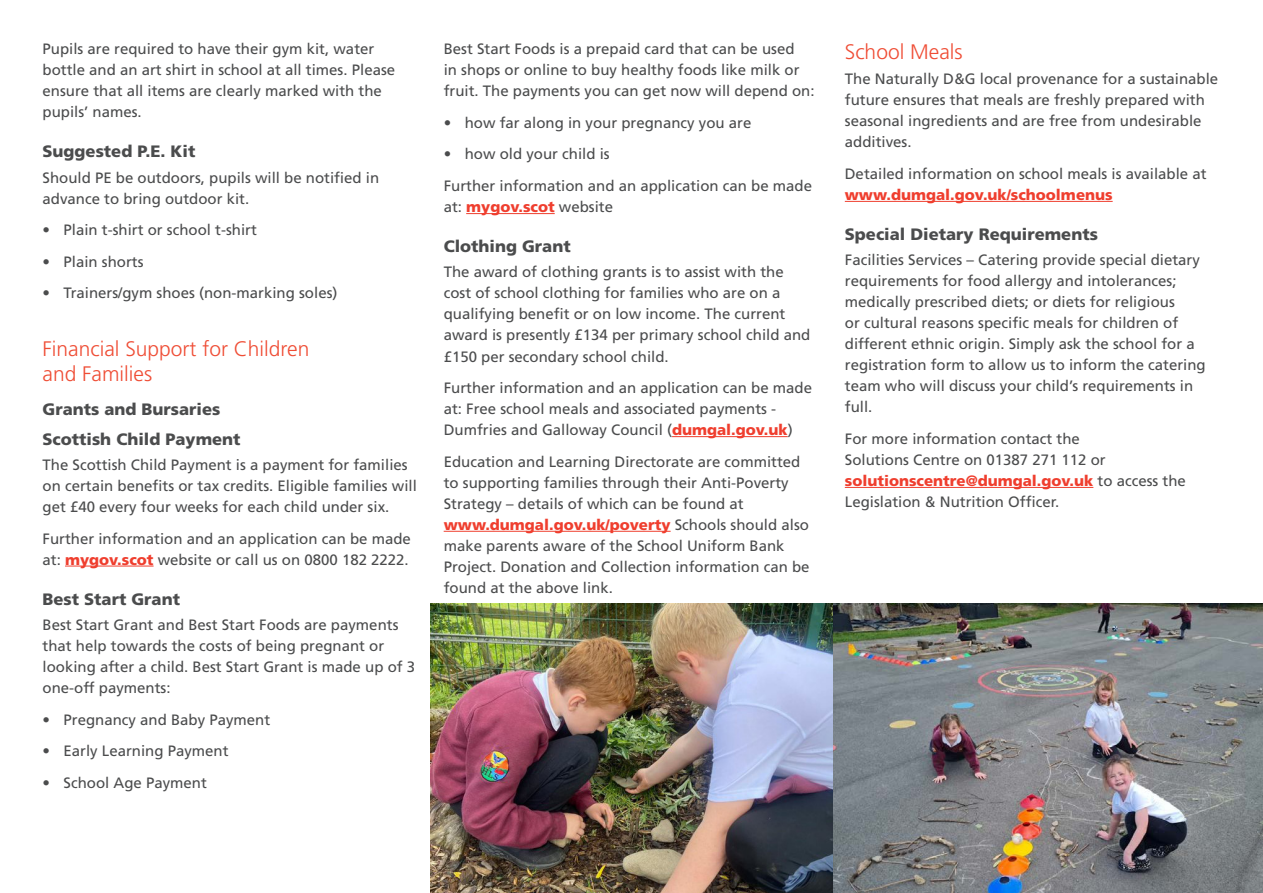
<style>
.page{position:relative;width:1263px;height:893px;background:#fff}
.page>*{position:absolute;margin:0;border:0;box-sizing:border-box;transform-origin:0 0}
.t1{font:300 21px/25.5px "Frutiger";color:#ef4d35}
.Sub_heading_1{font:900 16.5px "Frutiger";color:#4b4c4d}
.Body{font:15px/21px "Frutiger";color:#4b4c4d}
.Bullets{font:15px "Frutiger";color:#4b4c4d}
.s1{font-weight:900;color:#ef3e2e}
</style>
<div class="page">
<img style="left:431px;top:604px;width:832px;height:289px">
<hr style="left:65px;top:566px;width:89px;height:1px;background:#ef3e2e">
<hr style="left:466px;top:213px;width:89px;height:1px;background:#ef3e2e">
<hr style="left:672px;top:436px;width:116px;height:1px;background:#ef3e2e">
<hr style="left:444px;top:531px;width:227px;height:1px;background:#ef3e2e">
<hr style="left:845px;top:201px;width:268px;height:1px;background:#ef3e2e">
<hr style="left:845px;top:487px;width:248px;height:1px;background:#ef3e2e">
<p class="Body" style="left:43px;top:38px;width:354px">Pupils are required to have their gym kit, water bottle and an art shirt in school at all times. Please ensure that all items are clearly marked with the pupils’ names.</p>
<h3 class="Sub_heading_1" style="left:43px;top:142px;width:154px">Suggested P.E. Kit</h3>
<p class="Body" style="left:43px;top:167px;width:338px">Should PE be outdoors, pupils will be notified in advance to bring outdoor kit.</p>
<p class="Bullets" style="left:43px;top:221px;width:216px">• Plain t-shirt or school t-shirt</p>
<p class="Bullets" style="left:43px;top:253px;width:103px">• Plain shorts</p>
<p class="Bullets" style="left:43px;top:284px;width:296px">• Trainers/gym shoes (non-marking soles)</p>
<h2 class="t1" style="left:43px;top:336px;width:268px">Financial Support for Children and Families</h2>
<h3 class="Sub_heading_1" style="left:43px;top:399px;width:179px">Grants and Bursaries</h3>
<h3 class="Sub_heading_1" style="left:43px;top:429px;width:200px">Scottish Child Payment</h3>
<p class="Body" style="left:43px;top:454px;width:376px">The Scottish Child Payment is a payment for families on certain benefits or tax credits. Eligible families will get £40 every four weeks for each child under six.</p>
<p class="Body" style="left:43px;top:528px;width:370px">Further information and an application can be made at: <span class="s1">mygov.scot</span> website or call us on 0800 182 2222.</p>
<h3 class="Sub_heading_1" style="left:43px;top:589px;width:139px">Best Start Grant</h3>
<p class="Body" style="left:43px;top:614px;width:374px">Best Start Grant and Best Start Foods are payments that help towards the costs of being pregnant or looking after a child. Best Start Grant is made up of 3 one-off payments:</p>
<p class="Bullets" style="left:43px;top:710px;width:229px">• Pregnancy and Baby Payment</p>
<p class="Bullets" style="left:43px;top:742px;width:188px">• Early Learning Payment</p>
<p class="Bullets" style="left:43px;top:774px;width:166px">• School Age Payment</p>
<p class="Body" style="left:444px;top:38px;width:372px">Best Start Foods is a prepaid card that can be used<br>in shops or online to buy healthy foods like milk or fruit. The payments you can get now will depend on:</p>
<p class="Bullets" style="left:444px;top:114px;width:309px">• how far along in your pregnancy you are</p>
<p class="Bullets" style="left:444px;top:145px;width:168px">• how old your child is</p>
<p class="Body" style="left:444px;top:175px;width:370px">Further information and an application can be made at: <span class="s1">mygov.scot</span> website</p>
<h3 class="Sub_heading_1" style="left:444px;top:236px;width:129px">Clothing Grant</h3>
<p class="Body" style="left:444px;top:262px;width:368px">The award of clothing grants is to assist with the cost of school clothing for families who are on a qualifying benefit or on low income. The current award is presently £134 per primary school child and £150 per secondary school child.</p>
<p class="Body" style="left:444px;top:377px;width:370px">Further information and an application can be made at: Free school meals and associated payments -<br>Dumfries and Galloway Council (<span class="s1">dumgal.gov.uk</span>)</p>
<p class="Body" style="left:444px;top:451px;width:367px">Education and Learning Directorate are committed to supporting families through their Anti-Poverty Strategy – details of which can be found at <span class="s1">www.dumgal.gov.uk/poverty</span> Schools should also make parents aware of the School Uniform Bank Project. Donation and Collection information can be found at the above link.</p>
<h2 class="t1" style="left:845px;top:39px;width:119px">School Meals</h2>
<p class="Body" style="left:845px;top:68px;width:375px">The Naturally D&amp;G local provenance for a sustainable future ensures that meals are freshly prepared with seasonal ingredients and are free from undesirable additives.</p>
<p class="Body" style="left:845px;top:163px;width:363px">Detailed information on school meals is available at <span class="s1">www.dumgal.gov.uk/schoolmenus</span></p>
<h3 class="Sub_heading_1" style="left:845px;top:224px;width:255px">Special Dietary Requirements</h3>
<p class="Body" style="left:845px;top:249px;width:362px">Facilities Services – Catering provide special dietary requirements for food allergy and intolerances; medically prescribed diets; or diets for religious<br>or cultural reasons specific meals for children of different ethnic origin. Simply ask the school for a registration form to allow us to inform the catering team who will discuss your child’s requirements in full.</p>
<p class="Body" style="left:845px;top:428px;width:343px">For more information contact the<br>Solutions Centre on 01387 271 112 or <span class="s1">solutionscentre@dumgal.gov.uk</span> to access the Legislation &amp; Nutrition Officer.</p>
</div>
